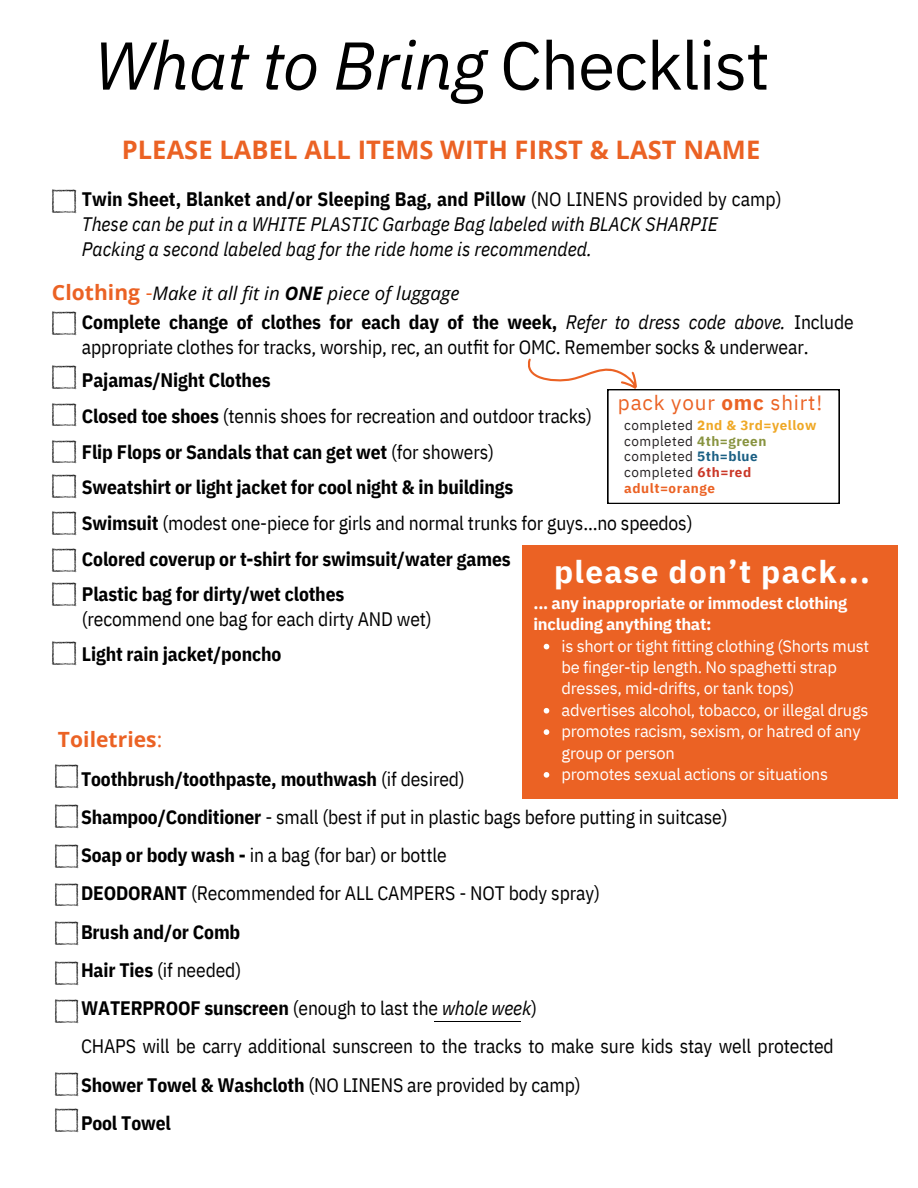
<style>
.page{position:relative;width:918px;height:1188px;background:#fff}
.page>*{position:absolute;margin:0;border:0;box-sizing:border-box;transform-origin:0 0}
.t1{font:italic 67.5px "IBM Plex Sans";letter-spacing:-.015em;color:#000}
.t2{font:700 31.5px "IBM Plex Sans";letter-spacing:.04em;color:#fff}
.t3{font:700 25.5px "Open Sans";letter-spacing:.005em;color:#eb6224}
.t4{font:700 21px "Open Sans";letter-spacing:.005em;color:#eb6224}
.t5{font:20.7px "IBM Plex Sans";letter-spacing:.04em;color:#eb6224}
.t6{font:19.5px/38.2px "IBM Plex Sans Cond";letter-spacing:-.005em;color:#000}
.t7{font:italic 19.5px/24.8px "IBM Plex Sans Cond";color:#000}
.t8{font:700 19.5px "IBM Plex Sans Cond";letter-spacing:-.005em;color:#000}
.t9{font:italic 18.6px "Open Sans";letter-spacing:.005em;color:#000}
.t10{font:16.5px/21.3px "IBM Plex Sans";letter-spacing:-.015em;color:#fff}
.t11{font:700 16.5px/21.3px "IBM Plex Sans";letter-spacing:-.015em;color:#fff}
.t12{font:13.5px/15.6px "IBM Plex Sans";letter-spacing:.035em;color:#231f20}
.t13{font:700 13.5px/15.6px "IBM Plex Sans";letter-spacing:.04em;color:#eb6224}
.s1{font-style:normal}
.s2{font-weight:700;font-style:normal}
.s3{font-weight:400}
.s4{font-weight:700}
.s5{font-style:italic}
.s6{font-weight:700;color:#efa826}
.s7{font-weight:700;color:#88933f}
.s8{font-weight:700;color:#1a5f83}
.s9{font-weight:400;color:#231f20}
.s10{color:#ca3727}
</style>
<div class="page">
<img style="left:52px;top:189px;width:25px;height:25px">
<hr style="left:434px;top:1021px;width:87px;height:1px;background:#000">
<img style="left:54px;top:764px;width:25px;height:25px">
<img style="left:54px;top:804px;width:25px;height:25px">
<img style="left:54px;top:844px;width:25px;height:25px">
<img style="left:54px;top:883px;width:25px;height:24px">
<img style="left:54px;top:921px;width:25px;height:24px">
<img style="left:54px;top:961px;width:25px;height:24px">
<img style="left:54px;top:999px;width:25px;height:25px">
<img style="left:54px;top:1072px;width:25px;height:24px">
<img style="left:54px;top:1108px;width:25px;height:24px">
<img style="left:52px;top:311px;width:25px;height:24px">
<img style="left:52px;top:365px;width:25px;height:24px">
<img style="left:52px;top:403px;width:25px;height:24px">
<img style="left:52px;top:440px;width:25px;height:24px">
<img style="left:52px;top:474px;width:25px;height:24px">
<img style="left:52px;top:548px;width:25px;height:24px">
<img style="left:52px;top:582px;width:25px;height:24px">
<img style="left:52px;top:641px;width:25px;height:25px">
<img style="left:52px;top:511px;width:25px;height:24px">
<svg style="left:528px;top:358px;width:312px;height:146px"></svg>
<div style="left:522px;top:545px;width:375px;height:254px;background:#eb6224"></div>
<svg style="left:544px;top:644px;width:5px;height:5px"></svg>
<svg style="left:544px;top:708px;width:5px;height:6px"></svg>
<svg style="left:544px;top:729px;width:5px;height:6px"></svg>
<svg style="left:544px;top:772px;width:5px;height:6px"></svg>
<p class="t1" style="left:94px;top:20px;width:677px">What to Bring <span class="s1">Checklist</span></p>
<p class="t3" style="left:122px;top:132px;width:640px">PLEASE LABEL ALL ITEMS WITH FIRST &amp; LAST NAME</p>
<p class="t7" style="left:82px;top:187px;width:701px"><span class="s2">Twin Sheet, Blanket and/or Sleeping Bag, and Pillow</span> <span class="s1">(NO LINENS provided by camp)<br></span>These can be put in a WHITE PLASTIC Garbage Bag labeled with BLACK SHARPIE<br>Packing a second labeled bag for the ride home is recommended.</p>
<p class="t4" style="left:52px;top:278px;width:102px">Clothing <span class="s3">-</span></p>
<p class="t9" style="left:152px;top:280px;width:309px">Make it all fit in <span class="s4">ONE</span> piece of luggage</p>
<p class="t6" style="left:82px;top:310px;width:773px;line-height:24.5px"><span class="s4">Complete change of clothes for each day of the week,</span> <span class="s5">Refer to dress code above.</span> Include appropriate clothes for tracks, worship, rec, an outfit for OMC. Remember socks &amp; underwear.</p>
<p class="t8" style="left:82px;top:367px;width:190px">Pajamas/Night Clothes</p>
<p class="t6" style="left:82px;top:397px;width:512px"><span class="s4">Closed toe shoes</span> (tennis shoes for recreation and outdoor tracks)</p>
<p class="t8" style="left:82px;top:439px;width:414px">Flip Flops or Sandals that can get wet <span class="s3">(for showers)</span></p>
<p class="t8" style="left:82px;top:474px;width:433px">Sweatshirt or light jacket for cool night &amp; in buildings</p>
<h2 class="t6" style="left:82px;top:503px;width:612px"><span class="s4">Swimsuit</span> (modest one-piece for girls and normal trunks for guys…no speedos)</h2>
<p class="t8" style="left:82px;top:546px;width:430px">Colored coverup or t-shirt for swimsuit/water games</p>
<p class="t6" style="left:82px;top:582px;width:351px;line-height:24.5px"><span class="s4">Plastic bag for dirty/wet clothes </span>(recommend one bag for each dirty AND wet)</p>
<p class="t8" style="left:82px;top:641px;width:201px">Light rain jacket/poncho</p>
<p class="t5" style="left:618px;top:388px;width:206px">pack your <span class="s4">omc</span> shirt!</p>
<p class="t12" style="left:624px;top:417px;width:194px">completed <span class="s6">2nd &amp; 3rd=yellow </span>completed <span class="s7">4th=green </span>completed <span class="s8">5th=blue</span></p>
<p class="t13" style="left:624px;top:464px;width:128px"><span class="s9">completed</span> <span class="s10">6th=red </span>adult=orange</p>
<p class="t2" style="left:554px;top:551px;width:317px">please don’t pack...</p>
<p class="t11" style="left:534px;top:592px;width:315px">... any inappropriate or immodest clothing including anything that:</p>
<p class="t10" style="left:562px;top:635px;width:309px">is short or tight fitting clothing (Shorts must be finger-tip length. No spaghetti strap dresses, mid-drifts, or tank tops)</p>
<p class="t10" style="left:562px;top:699px;width:308px">advertises alcohol, tobacco, or illegal drugs</p>
<p class="t10" style="left:562px;top:720px;width:301px">promotes racism, sexism, or hatred of any group or person</p>
<p class="t10" style="left:562px;top:763px;width:268px">promotes sexual actions or situations</p>
<h5 class="t4" style="left:58px;top:725px;width:106px">Toiletries<span class="s3">:</span></h5>
<h5 class="t6" style="left:81px;top:759px;width:754px"><span class="s4">Toothbrush/toothpaste, mouthwash</span> (if desired)<br><span class="s4">Shampoo/Conditioner</span> - small (best if put in plastic bags before putting in suitcase)<br><span class="s4">Soap or body wash -</span> in a bag (for bar) or bottle<br><span class="s4">DEODORANT</span> (Recommended for ALL CAMPERS - NOT body spray)<br><span class="s4">Brush and/or Comb<br>Hair Ties</span> (if needed)<br><span class="s4">WATERPROOF sunscreen</span> (enough to last the <span class="s5">whole week</span>)<br>CHAPS will be carry additional sunscreen to the tracks to make sure kids stay well protected <span class="s4">Shower Towel &amp; Washcloth</span> (NO LINENS are provided by camp)<br><span class="s4">Pool Towel</span></h5>
</div>
